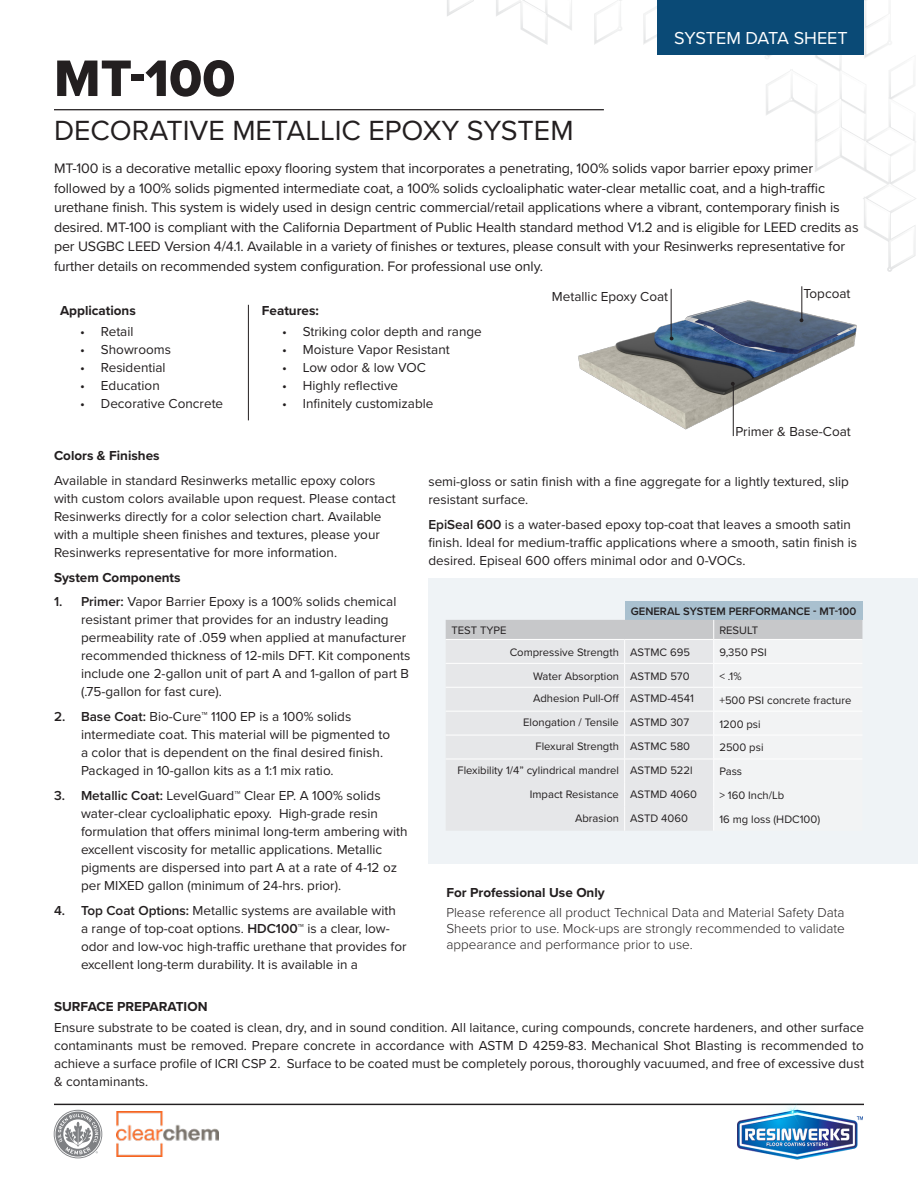
<style>
.page{position:relative;width:918px;height:1188px;background:#fff}
.page>*{position:absolute;margin:0;border:0;box-sizing:border-box;transform-origin:0 0}
.t1{font:53.25px "Proxima Nova Extrabld";color:#231f20}
.t2{font:28.8px "Proxima Nova";color:#231f20}
.t3{font:18px "Proxima Nova";letter-spacing:-.005em;color:#fff}
.Heading1{font:14.25px/19.5px "Proxima Nova";letter-spacing:-.01em;color:#231f20}
.Body_Copy{font:13.5px/18px "Proxima Nova";color:#231f20}
.Heading2{font:13.5px/18px "Proxima Nova";color:#231f20}
.Bullet_List{font:300 13.5px/16.2px "Proxima Nova";color:#231f20;text-align:justify}
.A_Head{font:700 13.5px "Proxima Nova";color:#231f20}
.Heading2-2{font:700 13.5px "Proxima Nova";color:#231f20}
.Heading3{font:700 13.5px "Proxima Nova";color:#231f20}
.t4{font:11.25px "Proxima Nova";color:#231f20}
.t5{font:600 11.25px "Proxima Nova";color:#231f20}
.s1{font-weight:600}
</style>
<div class="page">
<img style="left:578px;top:286px;width:279px;height:151px">
<svg style="left:425px;top:0;width:491px;height:272px"></svg>
<div style="left:428px;top:579px;width:490px;height:285px;background:#eff3f6"></div>
<hr style="left:54px;top:109px;width:550px;height:1px;background:#231f20">
<div style="left:658px;top:0;width:206px;height:54px;background:#0a4a76"></div>
<hr style="left:248px;top:305px;width:1px;height:115px;background:#231f20">
<div style="left:625px;top:601px;width:237px;height:19px;background:#a9c0cf"></div>
<svg style="left:446px;top:620px;width:416px;height:210px"></svg>
<hr style="left:54px;top:1104px;width:810px;height:1px;background:#231f20">
<img style="left:737px;top:1104px;width:126px;height:56px">
<hr style="left:733px;top:384px;width:1px;height:52px;background:#231f20">
<svg style="left:731px;top:382px;width:4px;height:4px"></svg>
<img style="left:116px;top:1111px;width:103px;height:46px">
<svg style="left:54px;top:1110px;width:48px;height:48px"></svg>
<hr style="left:671px;top:289px;width:1px;height:50px;background:#231f20">
<hr style="left:802px;top:286px;width:1px;height:35px;background:#231f20">
<p class="t1" style="left:54px;top:39px;width:183px">MT-100</p>
<p class="t2" style="left:54px;top:109px;width:521px">DECORATIVE METALLIC EPOXY SYSTEM</p>
<p class="t3" style="left:674px;top:25px;width:175px">SYSTEM DATA SHEET</p>
<p class="Heading1" style="left:54px;top:158px;width:806px">MT-100 is a decorative metallic epoxy flooring system that incorporates a penetrating, 100% solids vapor barrier epoxy primer followed by a 100% solids pigmented intermediate coat, a 100% solids cycloaliphatic water-clear metallic coat, and a high-traffic urethane finish. This system is widely used in design centric commercial/retail applications where a vibrant, contemporary finish is desired. MT-100 is compliant with the California Department of Public Health standard method V1.2 and is eligible for LEED credits as per USGBC LEED Version 4/4.1. Available in a variety of finishes or textures, please consult with your Resinwerks representative for further details on recommended system configuration. For professional use only.</p>
<p class="A_Head" style="left:60px;top:301px;width:77px">Applications</p>
<p class="Body_Copy" style="left:80px;top:322px;width:55px">• Retail</p>
<p class="Body_Copy" style="left:80px;top:340px;width:92px">• Showrooms</p>
<p class="Body_Copy" style="left:80px;top:358px;width:87px">• Residential</p>
<p class="Body_Copy" style="left:80px;top:376px;width:81px">• Education</p>
<p class="Body_Copy" style="left:80px;top:394px;width:145px">• Decorative Concrete</p>
<p class="Body_Copy" style="left:552px;top:287px;width:118px">Metallic Epoxy Coat</p>
<p class="Body_Copy" style="left:803px;top:284px;width:49px">Topcoat</p>
<p class="A_Head" style="left:262px;top:301px;width:59px">Features:</p>
<p class="Body_Copy" style="left:282px;top:322px;width:201px">• Striking color depth and range</p>
<p class="Body_Copy" style="left:282px;top:340px;width:169px">• Moisture Vapor Resistant</p>
<p class="Body_Copy" style="left:282px;top:358px;width:145px">• Low odor &amp; low VOC</p>
<p class="Body_Copy" style="left:282px;top:376px;width:118px">• Highly reflective</p>
<p class="Body_Copy" style="left:282px;top:394px;width:153px">• Infinitely customizable</p>
<p class="Heading2-2" style="left:54px;top:445px;width:107px">Colors &amp; Finishes</p>
<p class="Heading2" style="left:54px;top:471px;width:343px">Available in standard Resinwerks metallic epoxy colors with custom colors available upon request. Please contact Resinwerks directly for a color selection chart. Available with a multiple sheen finishes and textures, please your Resinwerks representative for more information.</p>
<p class="Heading2-2" style="left:54px;top:567px;width:128px">System Components</p>
<p class="Body_Copy" style="left:81px;top:592px;width:331px;text-indent:-27px"><span class="s1">1. Primer:</span> Vapor Barrier Epoxy is a 100% solids chemical resistant primer that provides for an industry leading permeability rate of .059 when applied at manufacturer recommended thickness of 12-mils DFT. Kit components include one 2-gallon unit of part A and 1-gallon of part B (.75-gallon for fast cure).</p>
<p class="Body_Copy" style="left:81px;top:707px;width:311px;text-indent:-27px"><span class="s1">2. Base Coat:</span> Bio-Cure™ 1100 EP is a 100% solids intermediate coat. This material will be pigmented to a color that is dependent on the final desired finish.<br>Packaged in 10-gallon kits as a 1:1 mix ratio.</p>
<p class="Body_Copy" style="left:81px;top:786px;width:328px;text-indent:-27px"><span class="s1">3. Metallic Coat:</span> LevelGuard™ Clear EP. A 100% solids water-clear cycloaliphatic epoxy. High-grade resin formulation that offers minimal long-term ambering with excellent viscosity for metallic applications. Metallic pigments are dispersed into part A at a rate of 4-12 oz per MIXED gallon (minimum of 24-hrs. prior).</p>
<p class="Body_Copy" style="left:81px;top:900px;width:327px;text-indent:-27px"><span class="s1">4. Top Coat Options:</span> Metallic systems are available with<br>a range of top-coat options. <span class="s1">HDC100™</span> is a clear, low&shy;odor and low-voc high-traffic urethane that provides for excellent long-term durability. It is available in a</p>
<p class="Body_Copy" style="left:735px;top:422px;width:117px">Primer &amp; Base-Coat</p>
<p class="Heading2" style="left:428px;top:472px;width:422px">semi-gloss or satin finish with a fine aggregate for a lightly textured, slip resistant surface.</p>
<p class="Heading2" style="left:428px;top:515px;width:430px"><span class="s1">EpiSeal 600</span> is a water-based epoxy top-coat that leaves a smooth satin finish. Ideal for medium-traffic applications where a smooth, satin finish is desired. Episeal 600 offers minimal odor and 0-VOCs.</p>
<p class="t5" style="left:631px;top:603px;width:227px">GENERAL SYSTEM PERFORMANCE - MT-100</p>
<p class="t4" style="left:451px;top:622px;width:57px">TEST TYPE</p>
<p class="t4" style="left:719px;top:622px;width:40px">RESULT</p>
<p class="t4" style="left:510px;top:644px;width:111px">Compressive Strength</p>
<p class="t4" style="left:630px;top:644px;width:61px">ASTMC 695</p>
<p class="t4" style="left:719px;top:644px;width:49px">9,350 PSI</p>
<p class="t4" style="left:533px;top:668px;width:87px">Water Absorption</p>
<p class="t4" style="left:630px;top:668px;width:61px">ASTMD 570</p>
<p class="t4" style="left:719px;top:668px;width:24px">&lt; .1%</p>
<p class="t4" style="left:533px;top:690px;width:88px">Adhesion Pull-Off</p>
<p class="t4" style="left:630px;top:690px;width:65px">ASTMD-4541</p>
<p class="t4" style="left:719px;top:692px;width:134px">+500 PSI concrete fracture</p>
<p class="t4" style="left:523px;top:714px;width:97px">Elongation / Tensile</p>
<p class="t4" style="left:630px;top:714px;width:61px">ASTMD 307</p>
<p class="t4" style="left:719px;top:715px;width:43px">1200 psi</p>
<p class="t4" style="left:536px;top:738px;width:85px">Flexural Strength</p>
<p class="t4" style="left:630px;top:738px;width:61px">ASTMC 580</p>
<p class="t4" style="left:719px;top:739px;width:46px">2500 psi</p>
<p class="t4" style="left:458px;top:762px;width:163px">Flexibility 1/4” cylindrical mandrel</p>
<p class="t4" style="left:630px;top:762px;width:64px">ASTMD 522l</p>
<p class="t4" style="left:719px;top:763px;width:24px">Pass</p>
<p class="t4" style="left:530px;top:786px;width:91px">Impact Resistance</p>
<p class="t4" style="left:630px;top:786px;width:68px">ASTMD 4060</p>
<p class="t4" style="left:719px;top:787px;width:66px">&gt; 160 Inch/Lb</p>
<p class="t4" style="left:575px;top:810px;width:45px">Abrasion</p>
<p class="t4" style="left:630px;top:810px;width:59px">ASTD 4060</p>
<p class="t4" style="left:719px;top:811px;width:102px">16 mg loss (HDC100)</p>
<p class="Heading3" style="left:446px;top:883px;width:160px">For Professional Use Only</p>
<p class="Bullet_List" style="left:446px;top:903px;width:400px">Please reference all product Technical Data and Material Safety Data Sheets prior to use. Mock-ups are strongly recommended to validate appearance and performance prior to use.</p>
<p class="A_Head" style="left:54px;top:997px;width:155px">SURFACE PREPARATION</p>
<p class="Body_Copy" style="left:54px;top:1018px;width:812px;text-align:justify">Ensure substrate to be coated is clean, dry, and in sound condition. All laitance, curing compounds, concrete hardeners, and other surface contaminants must be removed. Prepare concrete in accordance with ASTM D 4259-83. Mechanical Shot Blasting is recommended to achieve a surface profile of ICRI CSP 2. Surface to be coated must be completely porous, thoroughly vacuumed, and free of excessive dust &amp; contaminants.</p>
</div>
